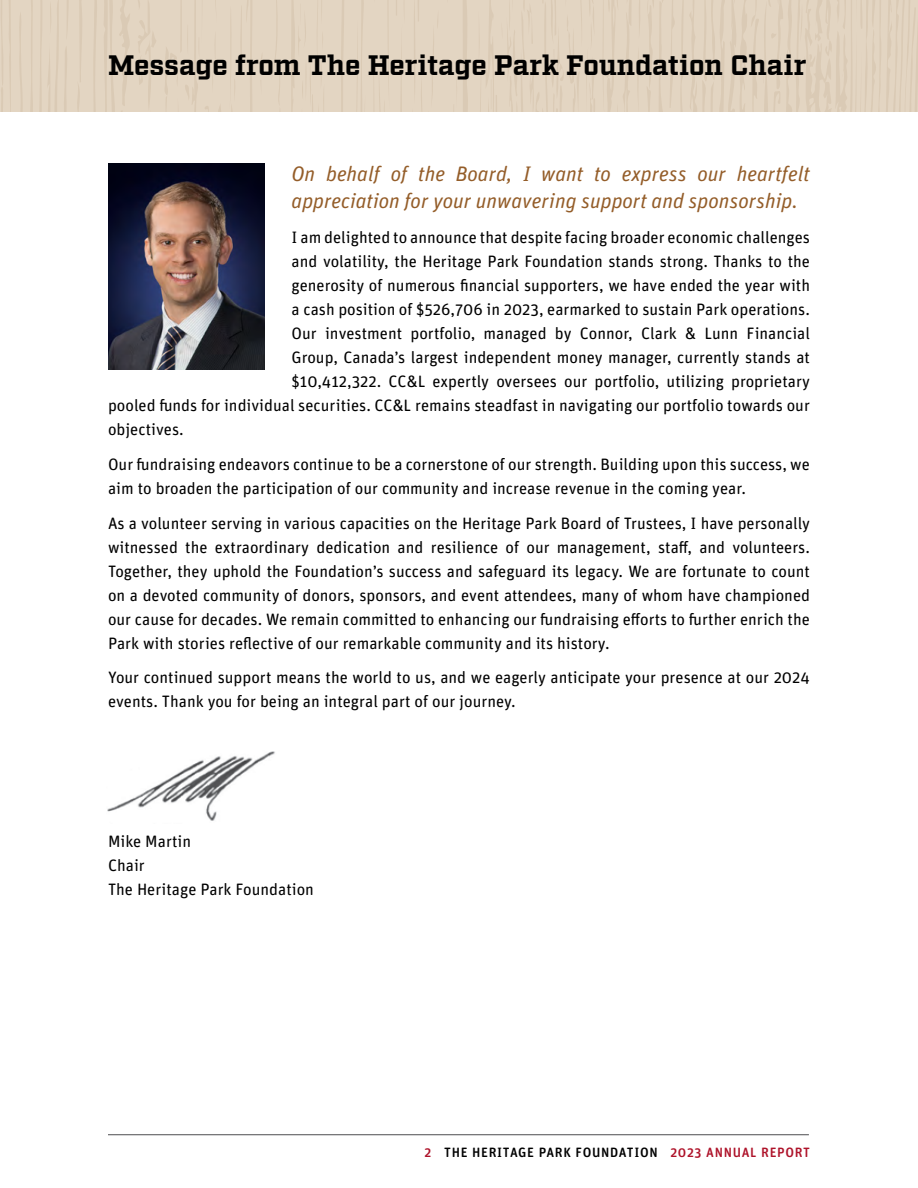
<style>
.page{position:relative;width:918px;height:1188px;background:#fff}
.page>*{position:absolute;margin:0;border:0;box-sizing:border-box;transform-origin:0 0}
.t1{font:700 28.2px "Factoria";letter-spacing:-.01em;color:#000}
.t2{font:italic 21px/27px "Unit Rounded Pro";color:#945d29}
.t3{font:16.5px/24px "Unit Rounded Pro";color:#000}
.t4{font:500 13.5px "Unit Rounded Pro";letter-spacing:.05em;color:#000}
.s1{color:#ae132a}
</style>
<div class="page">
<hr style="left:108px;top:1134px;width:701px;height:1px;background:#4d4d4f">
<div style="left:0;top:0;width:479px;height:111px;background:linear-gradient(to right,#e1d3bf,#e2d4c1)"></div>
<div style="left:479px;top:0;width:439px;height:111px;background:linear-gradient(to right,#e2d3c0,#e0d1be)"></div>
<img style="left:108px;top:163px;width:157px;height:206px">
<img style="left:107px;top:751px;width:168px;height:70px">
<h1 class="t1" style="left:108px;top:48px;width:700px">Message from The Heritage Park Foundation Chair</h1>
<p class="t2" style="left:292px;top:159px;width:520px">On behalf of the Board, I want to express our heartfelt appreciation for your unwavering support and sponsorship.</p>
<p class="t3" style="left:292px;top:224px;width:520px">I am delighted to announce that despite facing broader economic challenges</p>
<p class="t3" style="left:292px;top:248px;width:520px">and volatility, the Heritage Park Foundation stands strong. Thanks to the</p>
<p class="t3" style="left:292px;top:272px;width:520px">generosity of numerous financial supporters, we have ended the year with</p>
<p class="t3" style="left:292px;top:296px;width:520px">a cash position of $526,706 in 2023, earmarked to sustain Park operations.</p>
<p class="t3" style="left:292px;top:320px;width:520px">Our investment portfolio, managed by Connor, Clark &amp; Lunn Financial</p>
<p class="t3" style="left:292px;top:344px;width:520px">Group, Canada’s largest independent money manager, currently stands at</p>
<p class="t3" style="left:292px;top:368px;width:520px">$10,412,322. CC&amp;L expertly oversees our portfolio, utilizing proprietary</p>
<p class="t3" style="left:108px;top:392px;width:703px">pooled funds for individual securities. CC&amp;L remains steadfast in navigating our portfolio towards our</p>
<p class="t3" style="left:108px;top:416px;width:77px">objectives.</p>
<p class="t3" style="left:108px;top:451px;width:703px">Our fundraising endeavors continue to be a cornerstone of our strength. Building upon this success, we aim to broaden the participation of our community and increase revenue in the coming year.</p>
<p class="t3" style="left:108px;top:510px;width:704px;text-align:justify">As a volunteer serving in various capacities on the Heritage Park Board of Trustees, I have personally witnessed the extraordinary dedication and resilience of our management, staff, and volunteers.<br>Together, they uphold the Foundation’s success and safeguard its legacy. We are fortunate to count on a devoted community of donors, sponsors, and event attendees, many of whom have championed our cause for decades. We remain committed to enhancing our fundraising efforts to further enrich the Park with stories reflective of our remarkable community and its history.</p>
<p class="t3" style="left:108px;top:665px;width:703px">Your continued support means the world to us, and we eagerly anticipate your presence at our 2024 events. Thank you for being an integral part of our journey.</p>
<p class="t3" style="left:108px;top:828px;width:207px">Mike Martin<br>Chair<br>The Heritage Park Foundation</p>
<p class="t4" style="left:425px;top:1143px;width:387px"><span class="s1">2</span> THE HERITAGE PARK FOUNDATION <span class="s1">2023 ANNUAL REPORT</span></p>
</div>
